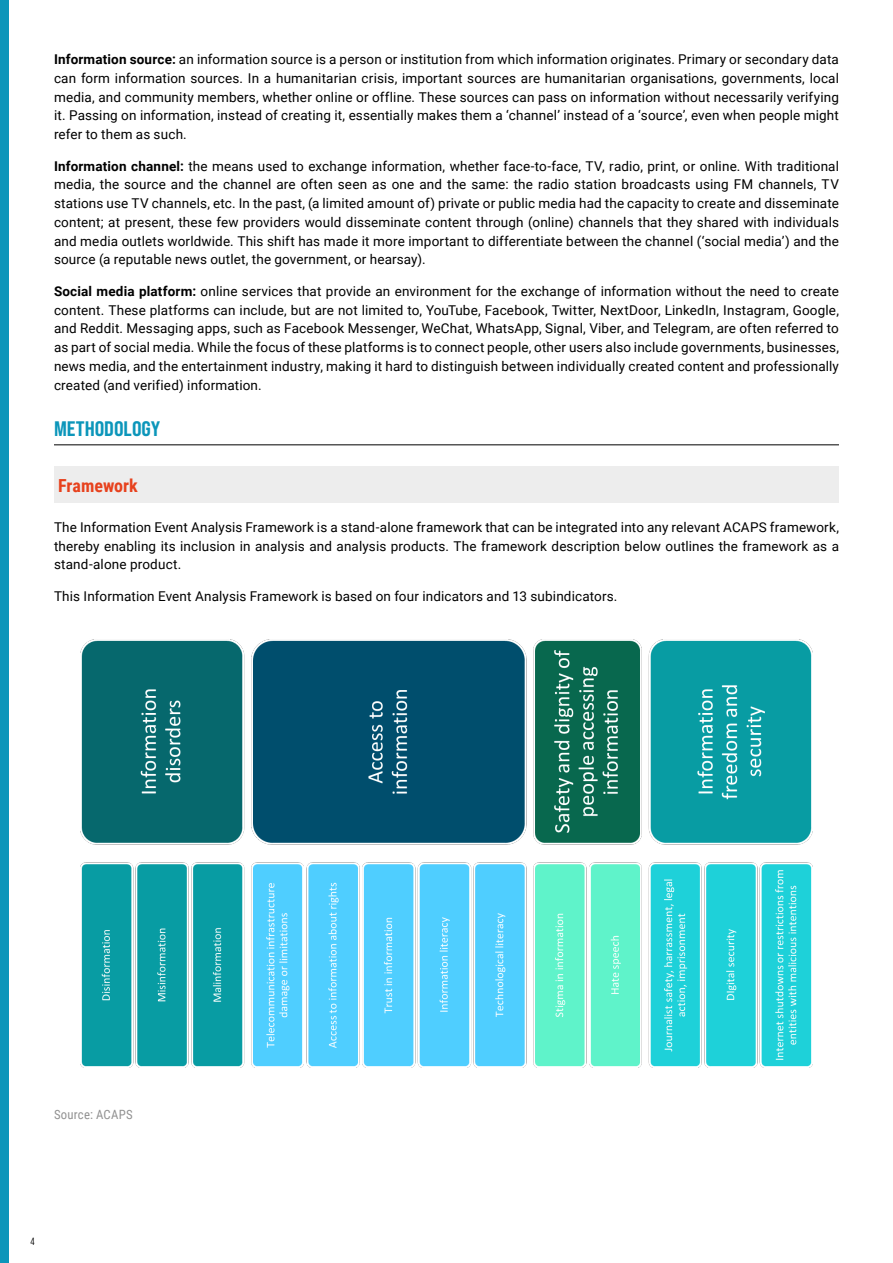
<style>
.page{position:relative;width:893px;height:1263px;background:#fff}
.page>*{position:absolute;margin:0;border:0;box-sizing:border-box;transform-origin:0 0}
.t1{font:21px "Bebas Neue Pro Semi Exp X Bold";color:#0c96ba}
.t2{font:700 18px "Roboto Condensed";color:#e7411d}
.t3{font:13.5px/18.8px "Roboto";letter-spacing:.01em;color:#000;text-align:justify}
.t4{font:12.75px "Roboto Condensed";letter-spacing:.02em;color:#929292}
.t5{font:10.5px "Bebas Neue Pro Middle";color:#000}
.s1{font-weight:700}
</style>
<div class="page">
<div style="left:0;top:0;width:9px;height:1263px;background:#0c96ba"></div>
<hr style="left:54px;top:445px;width:785px;height:1px;background:#000">
<div style="left:54px;top:466px;width:785px;height:37px;background:#ededed"></div>
<img style="left:81px;top:639px;width:731px;height:428px">
<p class="t3" style="left:54px;top:49px;width:786px"><span class="s1">Information source:</span> an information source is a person or institution from which information originates. Primary or secondary data can form information sources. In a humanitarian crisis, important sources are humanitarian organisations, governments, local media, and community members, whether online or offline. These sources can pass on information without necessarily verifying it. Passing on information, instead of creating it, essentially makes them a ‘channel’ instead of a ‘source’, even when people might refer to them as such.</p>
<p class="t3" style="left:54px;top:156px;width:786px"><span class="s1">Information channel:</span> the means used to exchange information, whether face-to-face, TV, radio, print, or online. With traditional media, the source and the channel are often seen as one and the same: the radio station broadcasts using FM channels, TV stations use TV channels, etc. In the past, (a limited amount of) private or public media had the capacity to create and disseminate content; at present, these few providers would disseminate content through (online) channels that they shared with individuals and media outlets worldwide. This shift has made it more important to differentiate between the channel (‘social media’) and the source (a reputable news outlet, the government, or hearsay).</p>
<p class="t3" style="left:54px;top:281px;width:786px"><span class="s1">Social media platform:</span> online services that provide an environment for the exchange of information without the need to create content. These platforms can include, but are not limited to, YouTube, Facebook, Twitter, NextDoor, LinkedIn, Instagram, Google, and Reddit. Messaging apps, such as Facebook Messenger, WeChat, WhatsApp, Signal, Viber, and Telegram, are often referred to as part of social media. While the focus of these platforms is to connect people, other users also include governments, businesses, news media, and the entertainment industry, making it hard to distinguish between individually created content and professionally created (and verified) information.</p>
<h1 class="t1" style="left:54px;top:416px;width:108px">METHODOLOGY</h1>
<h2 class="t2" style="left:58px;top:473px;width:81px">Framework</h2>
<p class="t3" style="left:54px;top:517px;width:786px">The Information Event Analysis Framework is a stand-alone framework that can be integrated into any relevant ACAPS framework, thereby enabling its inclusion in analysis and analysis products. The framework description below outlines the framework as a stand-alone product.</p>
<p class="t3" style="left:54px;top:586px;width:565px">This Information Event Analysis Framework is based on four indicators and 13 subindicators.</p>
<p class="t4" style="left:54px;top:1106px;width:80px">Source: ACAPS</p>
<p class="t5" style="left:31px;top:1235px;width:6px">4</p>
</div>
